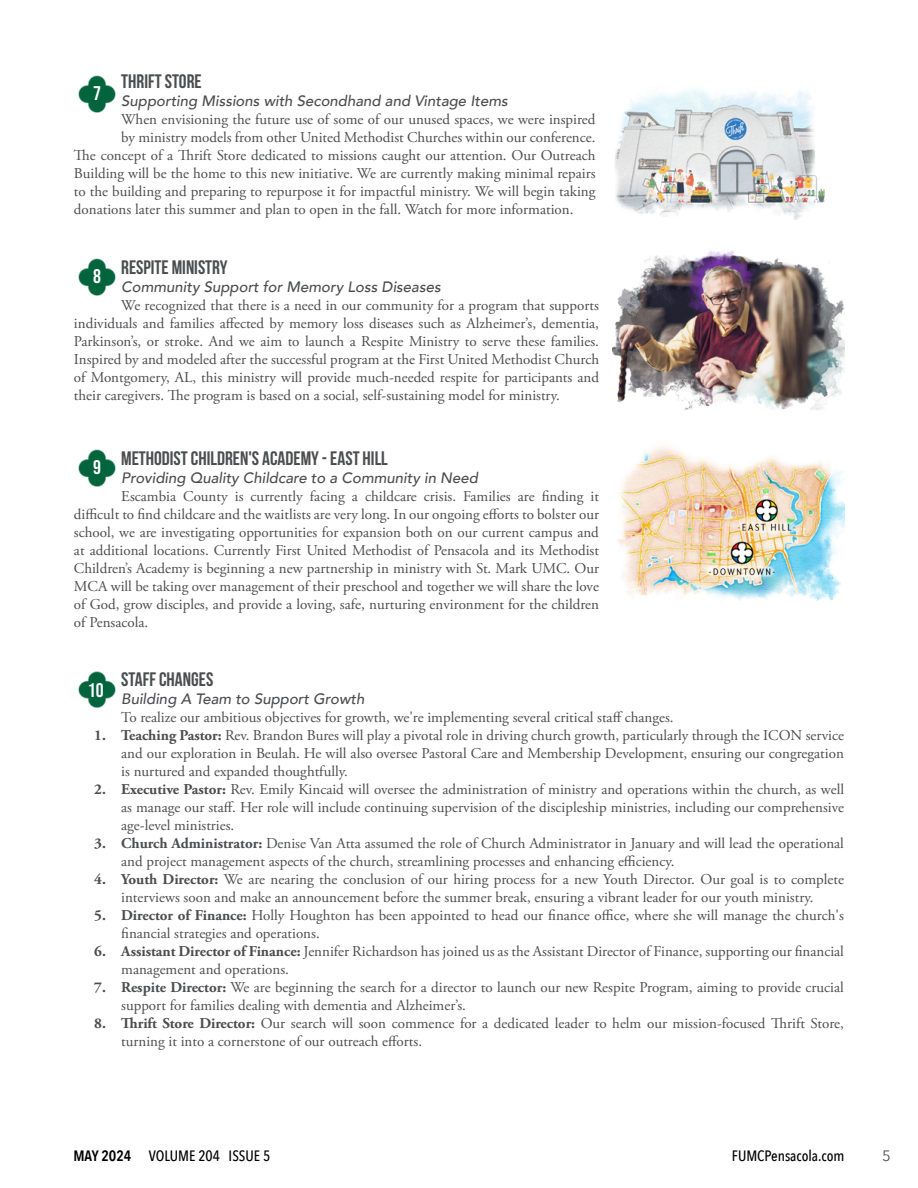
<style>
.page{position:relative;width:918px;height:1188px;background:#fff}
.page>*{position:absolute;margin:0;border:0;box-sizing:border-box;transform-origin:0 0}
.t1{font:19.8px "Bebas Neue";color:#fff}
.t2{font:700 19.5px "Bebas Neue";color:#4c4d4f}
.t3{font:15px/18px "Adobe Garamond Pro";color:#4c4d4f}
.t4{font:italic 500 15px "Avenir";color:#4c4d4f}
.t5{font:500 15px "Avenir Next Condensed";color:#000}
.t6{font:15px "Avenir Next";color:#4c4d4f}
.s1{font-weight:700}
.s2{font-weight:600}
</style>
<div class="page">
<img style="left:78px;top:75px;width:38px;height:38px">
<img style="left:78px;top:258px;width:38px;height:38px">
<img style="left:78px;top:671px;width:38px;height:37px">
<img style="left:78px;top:449px;width:38px;height:38px">
<img style="left:615px;top:89px;width:210px;height:131px">
<img style="left:613px;top:250px;width:231px;height:160px">
<img style="left:617px;top:446px;width:227px;height:155px">
<h2 class="t2" style="left:121px;top:71px;width:82px">THRIFT STORE</h2>
<p class="t4" style="left:121px;top:92px;width:388px">Supporting Missions with Secondhand and Vintage Items</p>
<p class="t3" style="left:121px;top:111px;width:476px">When envisioning the future use of some of our unused spaces, we were inspired</p>
<p class="t3" style="left:121px;top:129px;width:476px">by ministry models from other United Methodist Churches within our conference.</p>
<p class="t3" style="left:74px;top:147px;width:523px">The concept of a Thrift Store dedicated to missions caught our attention. Our Outreach</p>
<p class="t3" style="left:74px;top:165px;width:523px">Building will be the home to this new initiative. We are currently making minimal repairs</p>
<p class="t3" style="left:74px;top:183px;width:523px">to the building and preparing to repurpose it for impactful ministry. We will begin taking</p>
<p class="t3" style="left:74px;top:201px;width:501px">donations later this summer and plan to open in the fall. Watch for more information.</p>
<h1 class="t1" style="left:93px;top:82px;width:9px">7</h1>
<h2 class="t2" style="left:121px;top:256px;width:108px">RESPITE MINISTRY</h2>
<p class="t4" style="left:121px;top:278px;width:321px">Community Support for Memory Loss Diseases</p>
<p class="t3" style="left:74px;top:297px;width:527px;text-align:justify;text-indent:47px">We recognized that there is a need in our community for a program that supports individuals and families affected by memory loss diseases such as Alzheimer’s, dementia, Parkinson’s, or stroke. And we aim to launch a Respite Ministry to serve these families.<br>Inspired by and modeled after the successful program at the First United Methodist Church of Montgomery, AL, this ministry will provide much-needed respite for participants and their caregivers. The program is based on a social, self-sustaining model for ministry.</p>
<h1 class="t1" style="left:93px;top:265px;width:9px">8</h1>
<h2 class="t2" style="left:121px;top:447px;width:268px">METHODIST CHILDREN'S ACADEMY - EAST HILL</h2>
<p class="t4" style="left:121px;top:468px;width:358px">Providing Quality Childcare to a Community in Need</p>
<p class="t3" style="left:74px;top:487px;width:527px;text-align:justify;text-indent:47px">Escambia County is currently facing a childcare crisis. Families are finding it difficult to find childcare and the waitlists are very long. In our ongoing efforts to bolster our school, we are investigating opportunities for expansion both on our current campus and at additional locations. Currently First United Methodist of Pensacola and its Methodist Children’s Academy is beginning a new partnership in ministry with St. Mark UMC. Our MCA will be taking over management of their preschool and together we will share the love of God, grow disciples, and provide a loving, safe, nurturing environment for the children of Pensacola.</p>
<h1 class="t1" style="left:93px;top:456px;width:9px">9</h1>
<h2 class="t2" style="left:121px;top:669px;width:94px">STAFF CHANGES</h2>
<p class="t4" style="left:121px;top:690px;width:245px">Building A Team to Support Growth</p>
<p class="t3" style="left:121px;top:709px;width:554px">To realize our ambitious objectives for growth, we're implementing several critical staff changes.</p>
<p class="t3" style="left:121px;top:727px;width:724px;text-align:justify;text-indent:-27px"><span class="s1">1. Teaching Pastor:</span> Rev. Brandon Bures will play a pivotal role in driving church growth, particularly through the ICON service and our exploration in Beulah. He will also oversee Pastoral Care and Membership Development, ensuring our congregation is nurtured and expanded thoughtfully.</p>
<p class="t3" style="left:121px;top:781px;width:724px;text-align:justify;text-indent:-27px"><span class="s1">2. Executive Pastor:</span> Rev. Emily Kincaid will oversee the administration of ministry and operations within the church, as well as manage our staff. Her role will include continuing supervision of the discipleship ministries, including our comprehensive age-level ministries.</p>
<p class="t3" style="left:121px;top:835px;width:724px;text-indent:-27px"><span class="s1">3. Church Administrator:</span> Denise Van Atta assumed the role of Church Administrator in January and will lead the operational and project management aspects of the church, streamlining processes and enhancing efficiency.</p>
<p class="t3" style="left:94px;top:871px;width:751px;text-align:center"><span class="s1">4. Youth Director:</span> We are nearing the conclusion of our hiring process for a new Youth Director. Our goal is to complete interviews soon and make an announcement before the summer break, ensuring a vibrant leader for our youth ministry.</p>
<p class="t3" style="left:121px;top:907px;width:724px;text-indent:-27px"><span class="s1">5. Director of Finance:</span> Holly Houghton has been appointed to head our finance office, where she will manage the church's financial strategies and operations.</p>
<p class="t3" style="left:121px;top:943px;width:724px;text-indent:-27px"><span class="s1">6. Assistant Director of Finance:</span> Jennifer Richardson has joined us as the Assistant Director of Finance, supporting our financial management and operations.</p>
<p class="t3" style="left:121px;top:979px;width:724px;text-indent:-27px"><span class="s1">7. Respite Director:</span> We are beginning the search for a director to launch our new Respite Program, aiming to provide crucial support for families dealing with dementia and Alzheimer’s.</p>
<p class="t3" style="left:121px;top:1015px;width:724px;text-indent:-27px"><span class="s1">8. Thrift Store Director:</span> Our search will soon commence for a dedicated leader to helm our mission-focused Thrift Store, turning it into a cornerstone of our outreach efforts.</p>
<h1 class="t1" style="left:88px;top:679px;width:17px">10</h1>
<p class="t5" style="left:73px;top:1147px;width:198px"><span class="s2">MAY 2024</span> VOLUME 204 ISSUE 5</p>
<p class="t5" style="left:732px;top:1147px;width:114px">FUMCPensacola.com</p>
<p class="t6" style="left:882px;top:1143px;width:10px">5</p>
</div>
